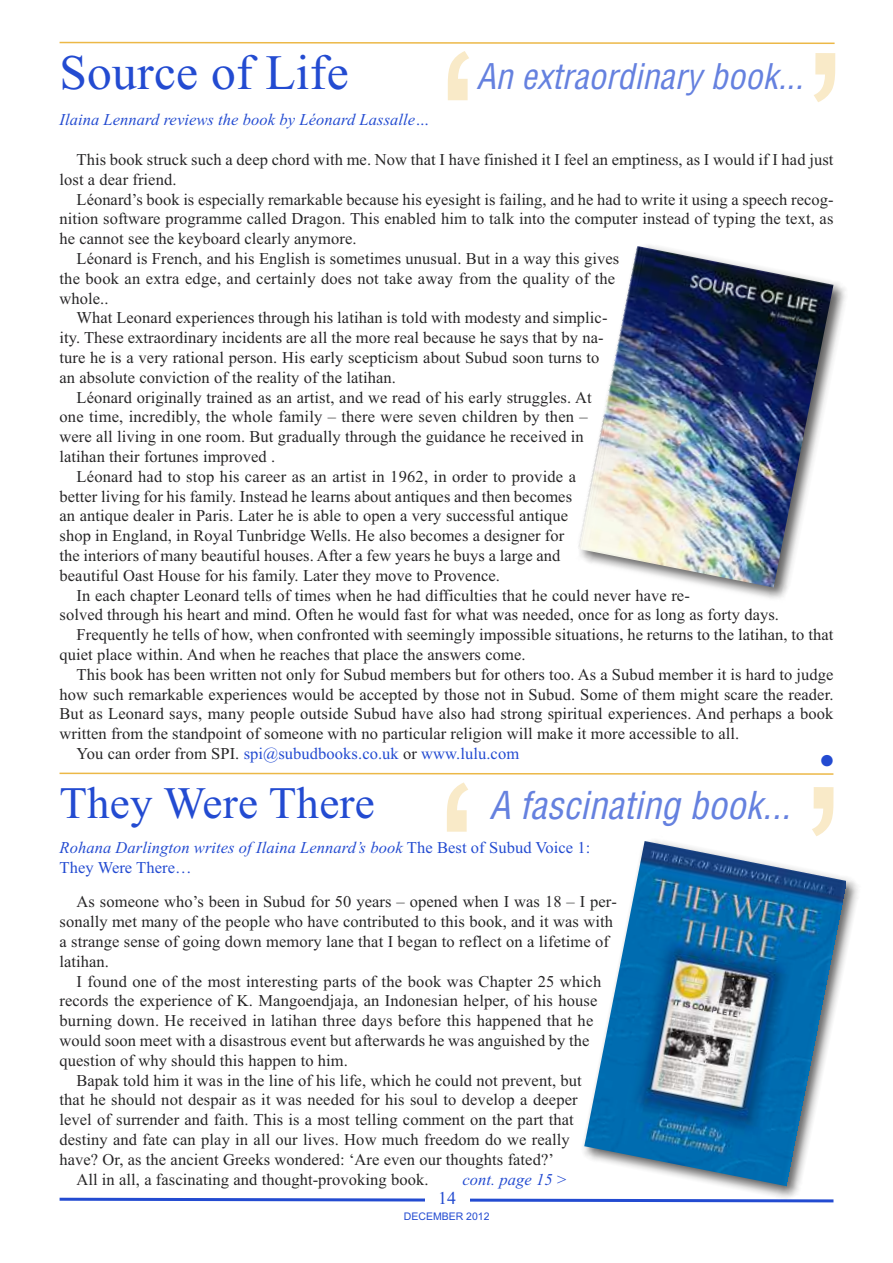
<style>
.page{position:relative;width:893px;height:1263px;background:#fff}
.page>*{position:absolute;margin:0;border:0;box-sizing:border-box;transform-origin:0 0}
.t1{font:210px "Arial";color:#f9eac8}
.t2{font:49.5px "Times New Roman";letter-spacing:.005em;color:#234bd1}
.t3{font:italic 46.5px "Times New Roman";color:#234bd1}
.t4{font:45px "Times New Roman";letter-spacing:.005em;color:#234bd1}
.t5{font:italic condensed 37.5px "Helvetica";color:#6581df}
.t6{font:italic condensed 34.5px "Helvetica";color:#6581df}
.t7{font:18px "Times New Roman";color:#234bd1}
.t8{font:16.5px/19.8px "Times New Roman";letter-spacing:.005em;color:#272627}
.t9{font:italic 16.5px/19.8px "Times New Roman";letter-spacing:.005em;color:#234bd1}
.t10{font:16.5px "Times New Roman";letter-spacing:.005em;color:#234bd1}
.t11{font:10.5px "Arial";color:#234bd1}
.s1{color:#272627}
.s2{font-style:normal}
</style>
<div class="page">
<svg style="left:59px;top:1197px;width:516px;height:5px"></svg>
<div style="left:425px;top:1192px;width:44px;height:37px;background:#fff"></div>
<svg style="left:59px;top:41px;width:776px;height:3px"></svg>
<img style="left:648px;top:245px;width:198px;height:354px">
<img style="left:578px;top:246px;width:255px;height:341px">
<img style="left:575px;top:840px;width:283px;height:363px">
<img style="left:584px;top:841px;width:262px;height:345px">
<svg style="left:59px;top:772px;width:775px;height:3px"></svg>
<h1 class="t1" style="left:435px;top:9px;width:48px">‘</h1>
<h1 class="t1" style="left:849px;top:145px;width:49px;rotate:-180deg">‘</h1>
<h2 class="t2" style="left:60px;top:43px;width:291px">Source of Life</h2>
<p class="t9" style="left:60px;top:110px;width:372px">Ilaina Lennard reviews the book by Léonard Lassalle…</p>
<p class="t8" style="left:60px;top:149px;width:775px;text-indent:17px">This book struck such a deep chord with me. Now that I have finished it I feel an emptiness, as I would if I had just lost a dear friend.</p>
<p class="t8" style="left:77px;top:189px;width:758px">Léonard’s book is especially remarkable because his eyesight is failing, and he had to write it using a speech recog-</p>
<p class="t8" style="left:60px;top:209px;width:775px">nition software programme called Dragon. This enabled him to talk into the computer instead of typing the text, as</p>
<p class="t8" style="left:60px;top:229px;width:299px">he cannot see the keyboard clearly anymore.</p>
<p class="t8" style="left:77px;top:248px;width:544px">Léonard is French, and his English is sometimes unusual. But in a way this gives</p>
<p class="t8" style="left:60px;top:268px;width:557px">the book an extra edge, and certainly does not take away from the quality of the</p>
<p class="t8" style="left:60px;top:288px;width:51px">whole..</p>
<p class="t8" style="left:77px;top:308px;width:532px">What Leonard experiences through his latihan is told with modesty and simplic-</p>
<p class="t8" style="left:60px;top:328px;width:545px">ity. These extraordinary incidents are all the more real because he says that by na-</p>
<p class="t8" style="left:60px;top:347px;width:541px">ture he is a very rational person. His early scepticism about Subud soon turns to</p>
<p class="t8" style="left:60px;top:367px;width:338px">an absolute conviction of the reality of the latihan.</p>
<p class="t8" style="left:77px;top:387px;width:517px">Léonard originally trained as an artist, and we read of his early struggles. At</p>
<p class="t8" style="left:60px;top:407px;width:530px">one time, incredibly, the whole family – there were seven children by then –</p>
<p class="t8" style="left:60px;top:427px;width:526px">were all living in one room. But gradually through the guidance he received in</p>
<p class="t8" style="left:60px;top:446px;width:217px">latihan their fortunes improved .</p>
<p class="t8" style="left:77px;top:466px;width:501px">Léonard had to stop his career as an artist in 1962, in order to provide a</p>
<p class="t8" style="left:60px;top:486px;width:514px">better living for his family. Instead he learns about antiques and then becomes</p>
<p class="t8" style="left:60px;top:506px;width:510px">an antique dealer in Paris. Later he is able to open a very successful antique</p>
<p class="t8" style="left:60px;top:526px;width:506px">shop in England, in Royal Tunbridge Wells. He also becomes a designer for</p>
<p class="t8" style="left:60px;top:545px;width:502px">the interiors of many beautiful houses. After a few years he buys a large and</p>
<p class="t8" style="left:60px;top:565px;width:442px">beautiful Oast House for his family. Later they move to Provence.</p>
<p class="t8" style="left:77px;top:585px;width:615px">In each chapter Leonard tells of times when he had difficulties that he could never have re-</p>
<p class="t8" style="left:60px;top:605px;width:721px">solved through his heart and mind. Often he would fast for what was needed, once for as long as forty days.</p>
<p class="t8" style="left:77px;top:625px;width:758px">Frequently he tells of how, when confronted with seemingly impossible situations, he returns to the latihan, to that</p>
<p class="t8" style="left:60px;top:644px;width:467px">quiet place within. And when he reaches that place the answers come.</p>
<p class="t8" style="left:77px;top:664px;width:758px">This book has been written not only for Subud members but for others too. As a Subud member it is hard to judge</p>
<p class="t8" style="left:60px;top:684px;width:775px">how such remarkable experiences would be accepted by those not in Subud. Some of them might scare the reader.</p>
<p class="t8" style="left:60px;top:704px;width:775px">But as Leonard says, many people outside Subud have also had strong spiritual experiences. And perhaps a book</p>
<p class="t8" style="left:60px;top:724px;width:681px">written from the standpoint of someone with no particular religion will make it more accessible to all.</p>
<p class="t10" style="left:77px;top:744px;width:444px"><span class="s1">You can order from SPI.</span> spi@subudbooks.co.uk <span class="s1">or</span> www.lulu.com</p>
<h3 class="t4" style="left:60px;top:777px;width:317px">They Were There</h3>
<p class="t9" style="left:60px;top:837px;width:532px">Rohana Darlington writes of Ilaina Lennard’s book <span class="s2">The Best of Subud Voice 1:<br>They Were There…</span></p>
<p class="t8" style="left:59px;top:892px;width:559px;text-indent:17px">As someone who’s been in Subud for 50 years – opened when I was 18 – I per&shy;sonally met many of the people who have contributed to this book, and it was with a strange sense of going down memory lane that I began to reflect on a lifetime of latihan.</p>
<p class="t8" style="left:59px;top:971px;width:543px;text-indent:17px">I found one of the most interesting parts of the book was Chapter 25 which records the experience of K. Mangoendjaja, an Indonesian helper, of his house burning down. He received in latihan three days before this happened that he would soon meet with a disastrous event but afterwards he was anguished by the question of why should this happen to him.</p>
<p class="t8" style="left:76px;top:1070px;width:507px">Bapak told him it was in the line of his life, which he could not prevent, but</p>
<p class="t8" style="left:59px;top:1090px;width:520px">that he should not despair as it was needed for his soul to develop a deeper</p>
<p class="t8" style="left:59px;top:1109px;width:516px">level of surrender and faith. This is a most telling comment on the part that</p>
<p class="t8" style="left:59px;top:1129px;width:512px">destiny and fate can play in all our lives. How much freedom do we really</p>
<p class="t8" style="left:59px;top:1149px;width:496px">have? Or, as the ancient Greeks wondered: ‘Are even our thoughts fated?’</p>
<p class="t8" style="left:76px;top:1169px;width:354px">All in all, a fascinating and thought-provoking book.</p>
<p class="t9" style="left:462px;top:1169px;width:107px">cont. page 15 &gt;</p>
<h3 class="t6" style="left:476px;top:63px;width:335px">An extraordinary book...</h3>
<h3 class="t3" style="left:819px;top:733px;width:18px">•</h3>
<h1 class="t1" style="left:434px;top:740px;width:48px">‘</h1>
<h1 class="t1" style="left:847px;top:879px;width:49px;rotate:-180deg">‘</h1>
<h3 class="t5" style="left:489px;top:791px;width:310px">A fascinating book...</h3>
<p class="t7" style="left:438px;top:1188px;width:19px">14</p>
<p class="t11" style="left:404px;top:1210px;width:87px">DECEMBER 2012</p>
</div>
